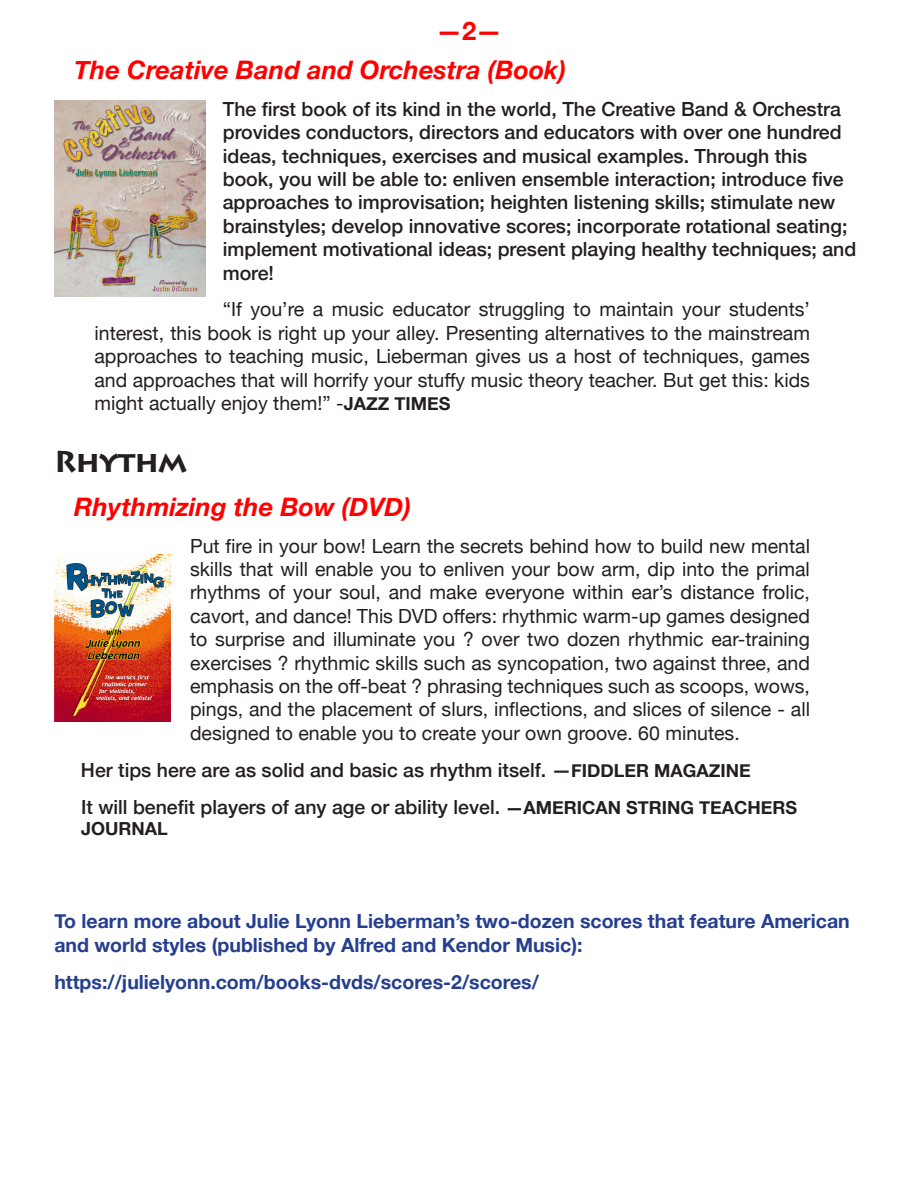
<style>
.page{position:relative;width:918px;height:1188px;background:#fff}
.page>*{position:absolute;margin:0;border:0;box-sizing:border-box;transform-origin:0 0}
.t1{font:700 30px "Lithos Pro";letter-spacing:-.03em;color:#231f20}
.t2{font:italic 700 25.5px "Helvetica Neue";color:#f00}
.t3{font:700 25.5px "Helvetica Neue";color:#f00}
.t4{font:19.5px/23.4px "Helvetica Neue";color:#231f20;text-align:justify}
.t5{font:500 19.5px/23.4px "Helvetica Neue";color:#231f20}
.t6{font:700 19.5px/23.4px "Helvetica Neue";color:#253f8e}
.t7{font:700 18px "Helvetica Neue";color:#231f20}
.s1{font-weight:700;font-size:18px}
</style>
<div class="page">
<img style="left:54px;top:101px;width:151px;height:196px">
<img style="left:54px;top:555px;width:117px;height:167px">
<h2 class="t3" style="left:437px;top:11px;width:67px">—2—</h2>
<h2 class="t2" style="left:74px;top:50px;width:493px">The Creative Band and Orchestra (Book)</h2>
<p class="t5" style="left:223px;top:96px;width:635px">The first book of its kind in the world, The Creative Band &amp; Orchestra provides conductors, directors and educators with over one hundred ideas, techniques, exercises and musical examples. Through this book, you will be able to: enliven ensemble interaction; introduce five approaches to improvisation; heighten listening skills; stimulate new brainstyles; develop innovative scores; incorporate rotational seating; implement motivational ideas; present playing healthy techniques; and more!</p>
<p class="t4" style="left:95px;top:299px;width:717px;text-indent:128px">“If you’re a music educator struggling to maintain your students’ interest, this book is right up your alley. Presenting alternatives to the mainstream approaches to teaching music, Lieberman gives us a host of techniques, games and approaches that will horrify your stuffy music theory teacher. But get this: kids might actually enjoy them!” -<span class="s1">JAZZ TIMES</span></p>
<h1 class="t1" style="left:54px;top:443px;width:135px">Rhythm</h1>
<h2 class="t2" style="left:74px;top:487px;width:338px">Rhythmizing the Bow (DVD)</h2>
<p class="t4" style="left:190px;top:535px;width:621px">Put fire in your bow! Learn the secrets behind how to build new mental skills that will enable you to enliven your bow arm, dip into the primal rhythms of your soul, and make everyone within ear’s distance frolic, cavort, and dance! This DVD offers: rhythmic warm-up games designed to surprise and illuminate you ? over two dozen rhythmic ear-training exercises ? rhythmic skills such as syncopation, two against three, and emphasis on the off-beat ? phrasing techniques such as scoops, wows, pings, and the placement of slurs, inflections, and slices of silence - all designed to enable you to create your own groove. 60 minutes.</p>
<p class="t5" style="left:81px;top:750px;width:718px;line-height:36.9px">Her tips here are as solid and basic as rhythm itself. —<span class="s1">FIDDLER MAGAZINE<br></span>It will benefit players of any age or ability level. <span class="s1">—AMERICAN STRING TEACHERS</span></p>
<p class="t7" style="left:81px;top:815px;width:88px">JOURNAL</p>
<p class="t6" style="left:54px;top:910px;width:797px">To learn more about Julie Lyonn Lieberman’s two-dozen scores that feature American and world styles (published by Alfred and Kendor Music):</p>
<p class="t6" style="left:54px;top:971px;width:486px">https://julielyonn.com/books-dvds/scores-2/scores/</p>
</div>
